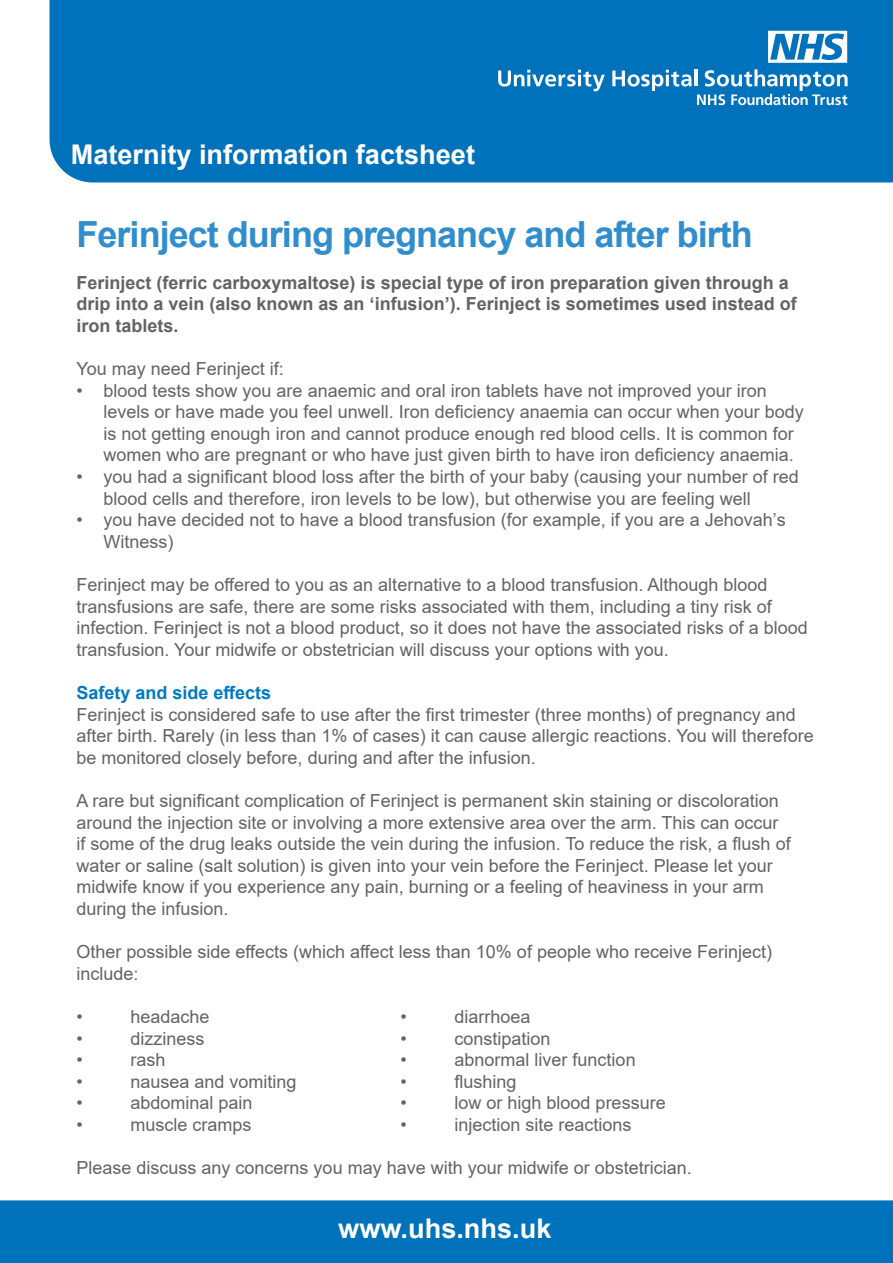
<style>
.page{position:relative;width:893px;height:1263px;background:#fff}
.page>*{position:absolute;margin:0;border:0;box-sizing:border-box;transform-origin:0 0}
.t1{font:700 36px "Arial";letter-spacing:-.025em;color:#308ecd}
.t2{font:700 27.15px "Arial";color:#fff}
.Paragraph{font:18px/21.6px "Arial";color:#636366}
.Intro_paragraph{font:700 18px/21.6px "Arial";color:#636366}
.t3{font:700 18px "Arial";color:#0079c2}
</style>
<div class="page">
<div style="left:0;top:1200px;width:893px;height:63px;background:#0072bc"></div>
<div style="left:49px;top:0;width:844px;height:183px;background:#0072bc"></div>
<svg style="left:498px;top:70px;width:107px;height:21px"></svg>
<svg style="left:612px;top:69px;width:236px;height:36px"></svg>
<svg style="left:768px;top:31px;width:79px;height:32px"></svg>
<p class="t2" style="left:71px;top:136px;width:406px">Maternity information factsheet</p>
<p class="t1" style="left:77px;top:209px;width:678px">Ferinject during pregnancy and after birth</p>
<p class="Intro_paragraph" style="left:77px;top:272px;width:722px">Ferinject (ferric carboxymaltose) is special type of iron preparation given through a drip into a vein (also known as an ‘infusion’). Ferinject is sometimes used instead of iron tablets.</p>
<p class="Paragraph" style="left:77px;top:358px;width:209px">You may need Ferinject if:</p>
<p class="Paragraph" style="left:104px;top:379px;width:702px;text-indent:-27px">• blood tests show you are anaemic and oral iron tablets have not improved your iron levels or have made you feel unwell. Iron deficiency anaemia can occur when your body is not getting enough iron and cannot produce enough red blood cells. It is common for women who are pregnant or who have just given birth to have iron deficiency anaemia.</p>
<p class="Paragraph" style="left:104px;top:466px;width:697px;text-indent:-27px">• you had a significant blood loss after the birth of your baby (causing your number of red blood cells and therefore, iron levels to be low), but otherwise you are feeling well</p>
<p class="Paragraph" style="left:104px;top:509px;width:684px;text-indent:-27px">• you have decided not to have a blood transfusion (for example, if you are a Jehovah’s<br>Witness)</p>
<p class="Paragraph" style="left:77px;top:574px;width:733px">Ferinject may be offered to you as an alternative to a blood transfusion. Although blood transfusions are safe, there are some risks associated with them, including a tiny risk of infection. Ferinject is not a blood product, so it does not have the associated risks of a blood transfusion. Your midwife or obstetrician will discuss your options with you.</p>
<p class="t3" style="left:77px;top:680px;width:196px">Safety and side effects</p>
<p class="Paragraph" style="left:77px;top:703px;width:739px">Ferinject is considered safe to use after the first trimester (three months) of pregnancy and after birth. Rarely (in less than 1% of cases) it can cause allergic reactions. You will therefore be monitored closely before, during and after the infusion.</p>
<p class="Paragraph" style="left:77px;top:790px;width:716px">A rare but significant complication of Ferinject is permanent skin staining or discoloration around the injection site or involving a more extensive area over the arm. This can occur if some of the drug leaks outside the vein during the infusion. To reduce the risk, a flush of water or saline (salt solution) is given into your vein before the Ferinject. Please let your midwife know if you experience any pain, burning or a feeling of heaviness in your arm during the infusion.</p>
<p class="Paragraph" style="left:77px;top:941px;width:697px">Other possible side effects (which affect less than 10% of people who receive Ferinject) include:</p>
<p class="Paragraph" style="left:77px;top:1006px;width:8px">•</p>
<p class="Paragraph" style="left:131px;top:1006px;width:81px">headache</p>
<p class="Paragraph" style="left:401px;top:1006px;width:8px">•</p>
<p class="Paragraph" style="left:455px;top:1006px;width:78px">diarrhoea</p>
<p class="Paragraph" style="left:77px;top:1027px;width:8px">•</p>
<p class="Paragraph" style="left:131px;top:1027px;width:76px">dizziness</p>
<p class="Paragraph" style="left:401px;top:1027px;width:8px">•</p>
<p class="Paragraph" style="left:455px;top:1027px;width:98px">constipation</p>
<p class="Paragraph" style="left:77px;top:1049px;width:8px">•</p>
<p class="Paragraph" style="left:131px;top:1049px;width:37px">rash</p>
<p class="Paragraph" style="left:401px;top:1049px;width:8px">•</p>
<p class="Paragraph" style="left:455px;top:1049px;width:183px">abnormal liver function</p>
<p class="Paragraph" style="left:77px;top:1070px;width:8px">•</p>
<p class="Paragraph" style="left:131px;top:1070px;width:168px">nausea and vomiting</p>
<p class="Paragraph" style="left:401px;top:1070px;width:8px">•</p>
<p class="Paragraph" style="left:455px;top:1070px;width:64px">flushing</p>
<p class="Paragraph" style="left:77px;top:1092px;width:8px">•</p>
<p class="Paragraph" style="left:131px;top:1092px;width:124px">abdominal pain</p>
<p class="Paragraph" style="left:401px;top:1092px;width:8px">•</p>
<p class="Paragraph" style="left:455px;top:1092px;width:213px">low or high blood pressure</p>
<p class="Paragraph" style="left:77px;top:1114px;width:8px">•</p>
<p class="Paragraph" style="left:131px;top:1114px;width:123px">muscle cramps</p>
<p class="Paragraph" style="left:401px;top:1114px;width:8px">•</p>
<p class="Paragraph" style="left:455px;top:1114px;width:179px">injection site reactions</p>
<p class="Paragraph" style="left:77px;top:1157px;width:617px">Please discuss any concerns you may have with your midwife or obstetrician.</p>
<p class="t2" style="left:338px;top:1209px;width:215px">www.uhs.nhs.uk</p>
</div>
